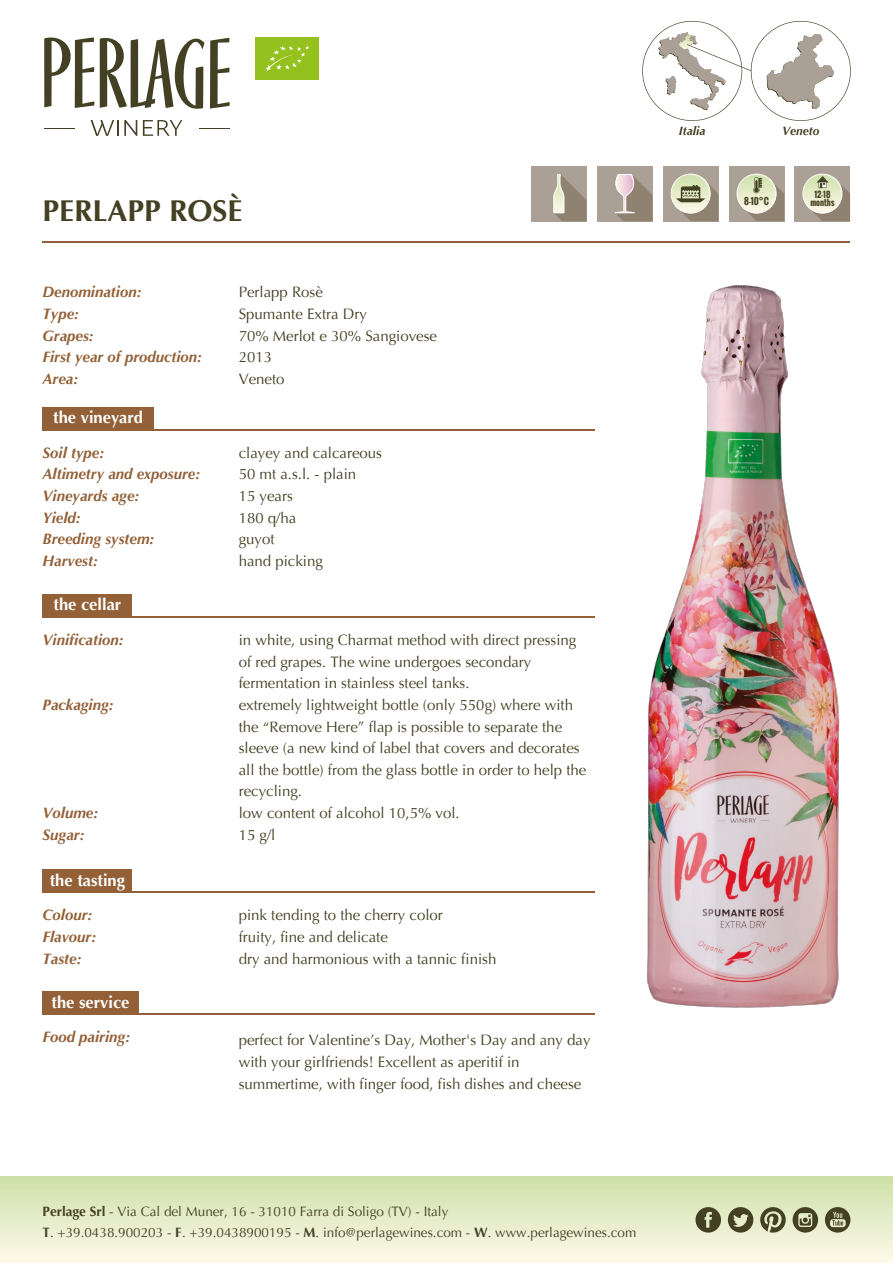
<style>
.page{position:relative;width:893px;height:1263px;background:#fff}
.page>*{position:absolute;margin:0;border:0;box-sizing:border-box;transform-origin:0 0}
.t1{font:700 30px "Optima";color:#444023}
.t2{font:700 16.5px "Optima";color:#fff}
.t3{font:15px/21.6px "Optima";color:#444023}
.t4{font:italic 700 15px/21.6px "Optima";color:#936037}
.t5{font:13.5px/21px "Optima";color:#444023}
.t6{font:italic 700 12px "Optima";color:#444023}
.t7{font:700 9px "Oswald";color:#444023}
.t8{font:700 8.25px/8.2px "Oswald";color:#444023;text-align:center}
.s1{font-weight:700}
</style>
<div class="page">
<svg style="left:642px;top:21px;width:209px;height:100px"></svg>
<div style="left:531px;top:166px;width:55px;height:55px;background:#aaa096"></div>
<svg style="left:553px;top:174px;width:33px;height:47px"></svg>
<div style="left:729px;top:166px;width:55px;height:55px;background:#aaa096"></div>
<svg style="left:736px;top:174px;width:48px;height:47px"></svg>
<div style="left:795px;top:166px;width:55px;height:55px;background:#aaa096"></div>
<svg style="left:802px;top:174px;width:48px;height:47px"></svg>
<div style="left:663px;top:166px;width:55px;height:55px;background:#aaa096"></div>
<svg style="left:670px;top:174px;width:48px;height:47px"></svg>
<div style="left:597px;top:166px;width:55px;height:55px;background:#aaa096"></div>
<svg style="left:615px;top:174px;width:37px;height:47px"></svg>
<img style="left:647px;top:285px;width:193px;height:723px">
<hr style="left:43px;top:242px;width:807px;height:1px;background:#936037">
<div style="left:43px;top:407px;width:111px;height:22px;background:#936037"></div>
<div style="left:43px;top:594px;width:89px;height:23px;background:#936037"></div>
<div style="left:43px;top:869px;width:89px;height:23px;background:#936037"></div>
<div style="left:43px;top:991px;width:96px;height:23px;background:#936037"></div>
<hr style="left:43px;top:429px;width:552px;height:1px;background:#936037">
<hr style="left:43px;top:616px;width:552px;height:1px;background:#936037">
<hr style="left:43px;top:891px;width:552px;height:2px;background:#936037">
<hr style="left:43px;top:1013px;width:552px;height:2px;background:#936037">
<div style="left:0;top:1177px;width:893px;height:86px;background:linear-gradient(to bottom,#cde1a8,#fef8eb)"></div>
<svg style="left:695px;top:1207px;width:26px;height:25px"></svg>
<svg style="left:825px;top:1207px;width:25px;height:25px"></svg>
<svg style="left:793px;top:1207px;width:25px;height:25px"></svg>
<svg style="left:728px;top:1207px;width:25px;height:25px"></svg>
<svg style="left:760px;top:1207px;width:26px;height:25px"></svg>
<svg style="left:210px;top:38px;width:20px;height:71px"></svg>
<svg style="left:44px;top:37px;width:50px;height:71px"></svg>
<svg style="left:100px;top:38px;width:104px;height:71px"></svg>
<svg style="left:91px;top:120px;width:46px;height:16px"></svg>
<svg style="left:143px;top:120px;width:39px;height:16px"></svg>
<hr style="left:199px;top:128px;width:30px;height:1px;background:#444023">
<hr style="left:44px;top:128px;width:31px;height:1px;background:#444023">
<div style="left:255px;top:37px;width:64px;height:43px;background:#95c11f"></div>
<svg style="left:266px;top:46px;width:44px;height:26px"></svg>
<h1 class="t1" style="left:43px;top:193px;width:202px">PERLAPP ROSÈ</h1>
<p class="t4" style="left:43px;top:281px;width:161px">Denomination:<br>Type:<br>Grapes:<br>First year of production:<br>Area:</p>
<p class="t3" style="left:239px;top:282px;width:200px">Perlapp Rosè<br>Spumante Extra Dry<br>70% Merlot e 30% Sangiovese<br>2013<br>Veneto</p>
<p class="t2" style="left:53px;top:408px;width:91px">the vineyard</p>
<p class="t4" style="left:43px;top:442px;width:159px">Soil type:<br>Altimetry and exposure:<br>Vineyards age:<br>Yield:<br>Breeding system:<br>Harvest:</p>
<p class="t3" style="left:239px;top:442px;width:145px">clayey and calcareous<br>50 mt a.s.l. - plain<br>15 years<br>180 q/ha<br>guyot<br>hand picking</p>
<p class="t2" style="left:54px;top:595px;width:69px">the cellar</p>
<p class="t4" style="left:43px;top:629px;width:83px">Vinification:</p>
<p class="t4" style="left:43px;top:694px;width:73px">Packaging:</p>
<p class="t4" style="left:43px;top:802px;width:57px">Volume:<br>Sugar:</p>
<p class="t2" style="left:50px;top:871px;width:77px">the tasting</p>
<p class="t4" style="left:43px;top:904px;width:55px">Colour:<br>Flavour:<br>Taste:</p>
<p class="t2" style="left:52px;top:992px;width:79px">the service</p>
<p class="t4" style="left:43px;top:1026px;width:89px">Food pairing:</p>
<p class="t3" style="left:239px;top:629px;width:349px">in white, using Charmat method with direct pressing of red grapes. The wine undergoes secondary fermentation in stainless steel tanks.<br>extremely lightweight bottle (only 550g) where with the “Remove Here” flap is possible to separate the sleeve (a new kind of label that covers and decorates all the bottle) from the glass bottle in order to help the recycling.<br>low content of alcohol 10,5% vol.<br>15 g/l</p>
<p class="t3" style="left:239px;top:905px;width:259px">pink tending to the cherry color<br>fruity, fine and delicate<br>dry and harmonious with a tannic finish</p>
<p class="t3" style="left:239px;top:1030px;width:353px">perfect for Valentine’s Day, Mother's Day and any day with your girlfriends! Excellent as aperitif in summertime, with finger food, fish dishes and cheese</p>
<p class="t6" style="left:679px;top:123px;width:28px">Italia</p>
<p class="t6" style="left:782px;top:123px;width:39px">Veneto</p>
<p class="t7" style="left:744px;top:195px;width:26px">8-10°C</p>
<p class="t8" style="left:810px;top:190px;width:26px">12-18 months</p>
<p class="t5" style="left:43px;top:1201px;width:595px"><span class="s1">Perlage Srl</span> - Via Cal del Muner, 16 - 31010 Farra di Soligo (TV) - Italy<br><span class="s1">T</span>. +39.0438.900203 - <span class="s1">F</span>. +39.0438900195 - <span class="s1">M</span>. info@perlagewines.com - <span class="s1">W</span>. www.perlagewines.com</p>
</div>
